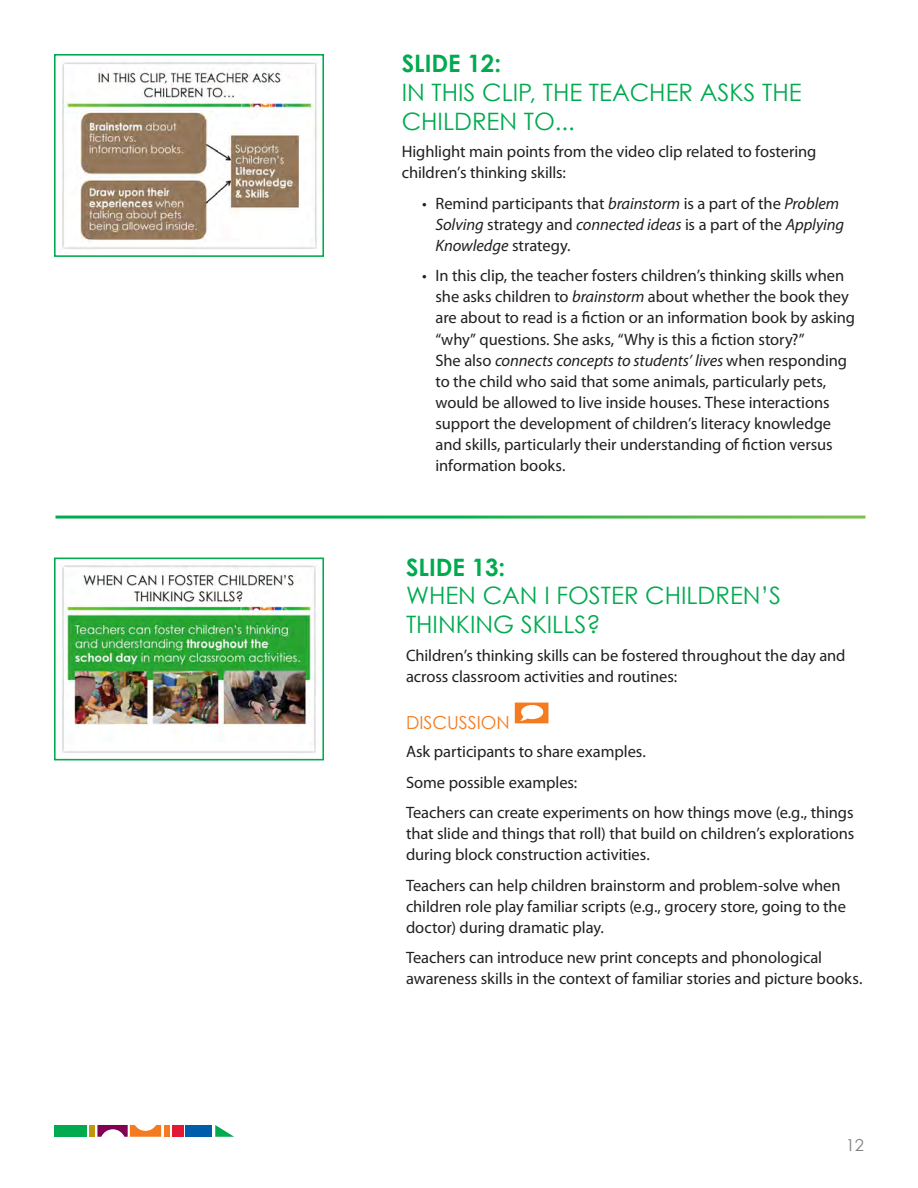
<style>
.page{position:relative;width:918px;height:1188px;background:#fff}
.page>*{position:absolute;margin:0;border:0;box-sizing:border-box;transform-origin:0 0}
.t1{font:24px/28.8px "Century Gothic";color:#00aa4f}
.Discussion_Header{font:18px "Century Gothic";color:#f47b20}
.body{font:16.5px/21px "Myriad Pro";letter-spacing:-.005em;color:#231f20}
.t2{font:16.5px "Century Gothic";color:#808285}
.s1{font-weight:700}
.s2{font-style:italic}
</style>
<div class="page">
<div style="left:54px;top:1125px;width:33px;height:12px;background:#00aa4f"></div>
<svg style="left:97px;top:1125px;width:64px;height:12px"></svg>
<div style="left:164px;top:1125px;width:6px;height:12px;background:#f47b20"></div>
<div style="left:185px;top:1125px;width:27px;height:12px;background:#005daa"></div>
<svg style="left:215px;top:1125px;width:19px;height:12px"></svg>
<div style="left:172px;top:1125px;width:11px;height:12px;background:#e31837"></div>
<div style="left:89px;top:1125px;width:6px;height:12px;background:#c4960c"></div>
<img style="left:62px;top:62px;width:255px;height:187px">
<div style="left:54px;top:54px;width:270px;height:203px;border:2px solid #00aa4f"></div>
<img style="left:59px;top:565px;width:257px;height:188px">
<div style="left:54px;top:558px;width:270px;height:202px;border:2px solid #00aa4f"></div>
<svg style="left:515px;top:703px;width:33px;height:20px"></svg>
<p class="t1" style="left:402px;top:49px;width:401px"><span class="s1">SLIDE 12:<br></span>IN THIS CLIP, THE TEACHER ASKS THE<br>CHILDREN TO...</p>
<p class="body" style="left:402px;top:141px;width:416px">Highlight main points from the video clip related to fostering children’s thinking skills:</p>
<p class="body" style="left:436px;top:193px;width:410px;text-indent:-14px">• Remind participants that <span class="s2">brainstorm</span> is a part of the <span class="s2">Problem<br>Solving</span> strategy and <span class="s2">connected ideas</span> is a part of the <span class="s2">Applying<br>Knowledge</span> strategy.</p>
<p class="body" style="left:436px;top:265px;width:421px;text-indent:-14px">• In this clip, the teacher fosters children’s thinking skills when she asks children to <span class="s2">brainstorm</span> about whether the book they are about to read is a fiction or an information book by asking “why” questions. She asks, “Why is this a fiction story?”<br>She also <span class="s2">connects concepts to students’ lives</span> when responding to the child who said that some animals, particularly pets, would be allowed to live inside houses. These interactions support the development of children’s literacy knowledge and skills, particularly their understanding of fiction versus information books.</p>
<p class="t1" style="left:406px;top:552px;width:377px"><span class="s1">SLIDE 13:<br></span>WHEN CAN I FOSTER CHILDREN’S<br>THINKING SKILLS?</p>
<p class="body" style="left:406px;top:645px;width:441px">Children’s thinking skills can be fostered throughout the day and across classroom activities and routines:</p>
<p class="Discussion_Header" style="left:406px;top:712px;width:105px">DISCUSSION</p>
<p class="body" style="left:406px;top:741px;width:241px">Ask participants to share examples.</p>
<p class="body" style="left:406px;top:771px;width:173px">Some possible examples:</p>
<p class="body" style="left:406px;top:802px;width:450px;text-align:justify">Teachers can create experiments on how things move (e.g., things that slide and things that roll) that build on children’s explorations during block construction activities.</p>
<p class="body" style="left:406px;top:875px;width:442px">Teachers can help children brainstorm and problem-solve when children role play familiar scripts (e.g., grocery store, going to the doctor) during dramatic play.</p>
<p class="body" style="left:406px;top:947px;width:458px">Teachers can introduce new print concepts and phonological awareness skills in the context of familiar stories and picture books.</p>
<p class="t2" style="left:846px;top:1135px;width:20px">12</p>
</div>
